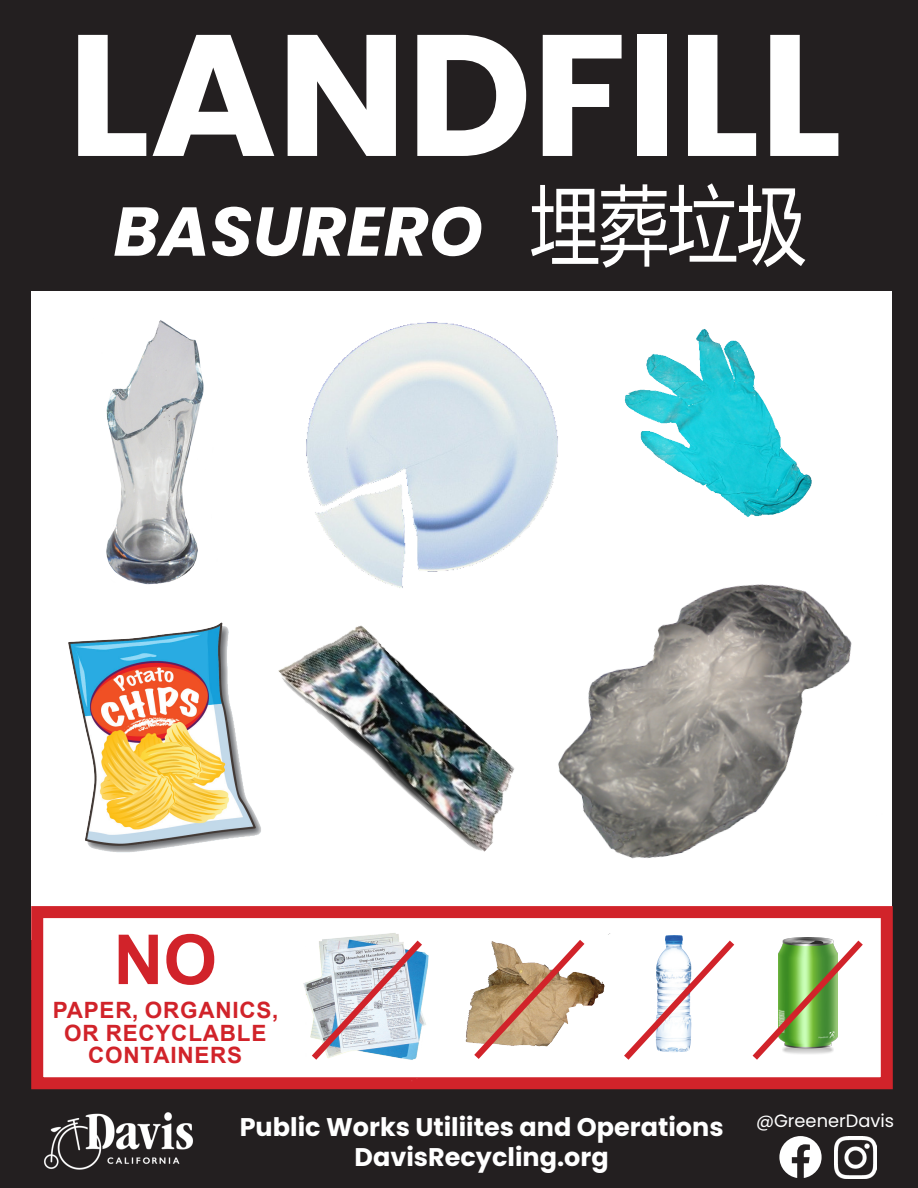
<style>
.page{position:relative;width:918px;height:1188px;background:#231f20}
.page>*{position:absolute;margin:0;border:0;box-sizing:border-box;transform-origin:0 0}
.t1{font:700 172.5px "Poppins";color:#fff}
.t2{font:italic 700 69px "Poppins";color:#fff}
.t3{font:700 69px "Arial";color:#d1232a}
.t4{font:700 25.5px/30.6px "Poppins";color:#fff;text-align:center}
.t5{font:700 22.5px/22.5px "Arial";letter-spacing:.035em;color:#d1232a;text-align:center}
.t6{font:17.85px "Poppins";color:#fff}
.s1{font-family:"Microsoft Ya Hei";font-weight:400;font-style:normal;font-size:86.25px}
</style>
<div class="page">
<div style="left:31px;top:291px;width:860px;height:649px;background:#fff"></div>
<img style="left:564px;top:560px;width:328px;height:330px">
<img style="left:278px;top:625px;width:286px;height:227px">
<img style="left:68px;top:622px;width:193px;height:231px">
<img style="left:44px;top:1112px;width:149px;height:58px">
<img style="left:106px;top:320px;width:98px;height:265px">
<img style="left:306px;top:322px;width:271px;height:278px">
<img style="left:564px;top:322px;width:248px;height:221px">
<div style="left:31px;top:906px;width:862px;height:183px;background:#fff;border:12px solid #d1232a"></div>
<img style="left:465px;top:934px;width:144px;height:109px">
<img style="left:302px;top:933px;width:130px;height:151px">
<svg style="left:306px;top:934px;width:122px;height:132px"></svg>
<svg style="left:468px;top:934px;width:123px;height:125px"></svg>
<svg style="left:624px;top:935px;width:239px;height:125px"></svg>
<svg style="left:779px;top:1136px;width:43px;height:42px"></svg>
<img style="left:835px;top:1136px;width:42px;height:42px">
<p class="t1" style="left:67px;top:-4px;width:776px">LANDFILL</p>
<p class="t2" style="left:114px;top:192px;width:694px">BASURERO <span class="s1">埋葬垃圾</span></p>
<p class="t3" style="left:114px;top:911px;width:105px">NO</p>
<p class="t5" style="left:53px;top:1000px;width:227px">PAPER, ORGANICS,<br>OR RECYCLABLE<br>CONTAINERS</p>
<p class="t4" style="left:240px;top:1112px;width:485px">Public Works Utiliites and Operations<br>DavisRecycling.org</p>
<p class="t6" style="left:756px;top:1110px;width:140px">@GreenerDavis</p>
</div>
